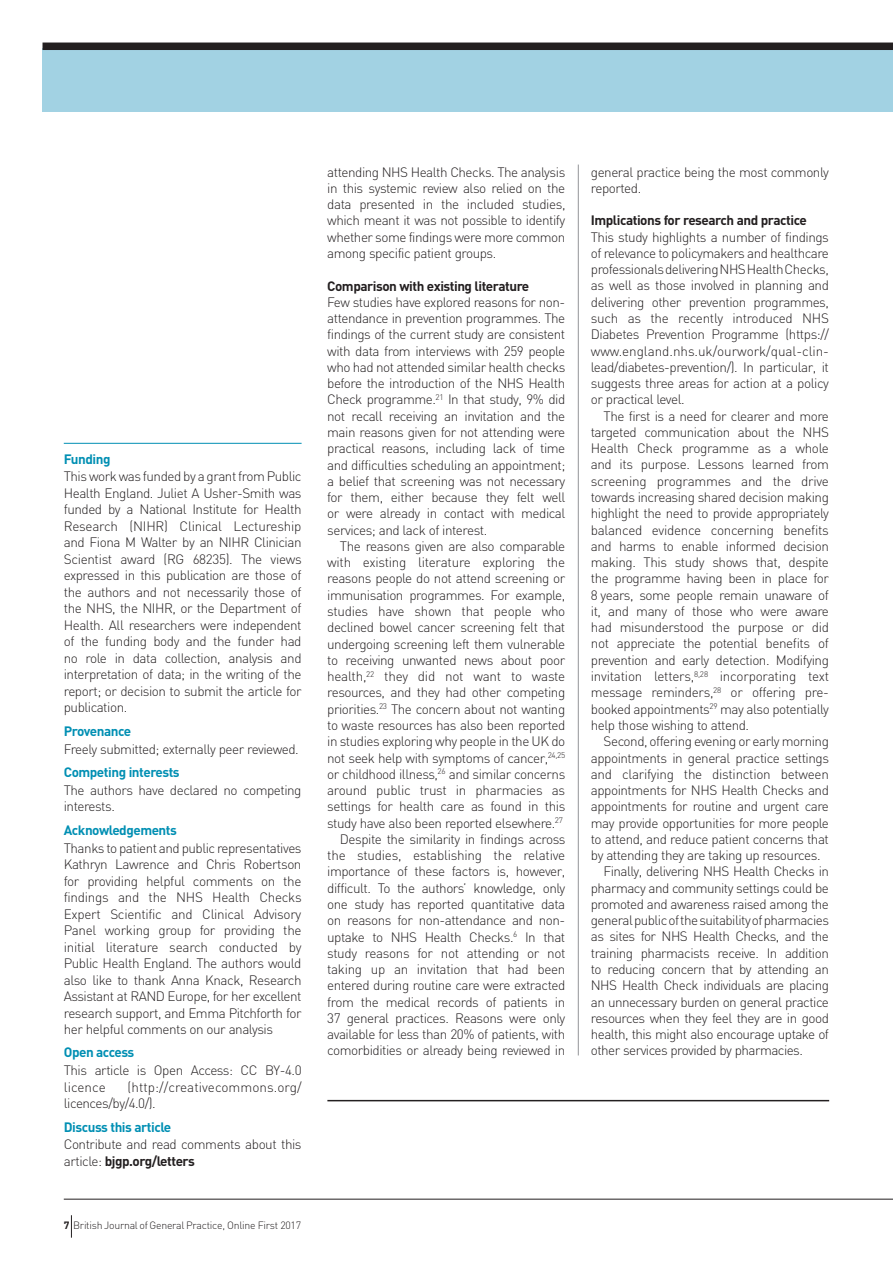
<style>
.page{position:relative;width:893px;height:1263px;background:#fff}
.page>*{position:absolute;margin:0;border:0;box-sizing:border-box;transform-origin:0 0}
.t1{font:300 13.5px/16.2px "DIN";letter-spacing:-.035em;color:#231f20;text-align:justify}
.t2{font:700 13.5px "DIN";letter-spacing:-.035em;color:#008fb3}
.t3{font:700 13.5px "DIN";letter-spacing:-.035em;color:#231f20}
.t4{font:300 13.5px/16.5px "DIN";letter-spacing:.005em;color:#231f20}
.t5{font:300 10.5px "DIN";letter-spacing:-.025em;color:#231f20}
.s1{font-weight:700}
</style>
<div class="page">
<div style="left:43px;top:48px;width:850px;height:64px;background:#a2d2e3"></div>
<div style="left:43px;top:43px;width:850px;height:7px;background:#231f20"></div>
<hr style="left:578px;top:165px;width:1px;height:890px;background:#939598">
<hr style="left:64px;top:443px;width:238px;height:1px;background:#008fb3">
<hr style="left:327px;top:1100px;width:502px;height:1px;background:#231f20">
<svg style="left:71px;top:1215px;width:1px;height:23px"></svg>
<hr style="left:64px;top:1199px;width:829px;height:1px;background:#231f20">
<p class="t2" style="left:64px;top:450px;width:48px">Funding</p>
<p class="t1" style="left:64px;top:468px;width:239px">This work was funded by a grant from Public Health England. Juliet A Usher-Smith was funded by a National Institute for Health Research (NIHR) Clinical Lectureship and Fiona M Walter by an NIHR Clinician Scientist award (RG 68235). The views expressed in this publication are those of the authors and not necessarily those of the NHS, the NIHR, or the Department of Health. All researchers were independent of the funding body and the funder had no role in data collection, analysis and interpretation of data; in the writing of the report; or decision to submit the article for publication.</p>
<p class="t2" style="left:64px;top:722px;width:69px">Provenance</p>
<p class="t1" style="left:64px;top:740px;width:237px">Freely submitted; externally peer reviewed.</p>
<p class="t2" style="left:64px;top:763px;width:117px">Competing interests</p>
<p class="t1" style="left:64px;top:782px;width:239px">The authors have declared no competing interests.</p>
<p class="t2" style="left:64px;top:821px;width:115px">Acknowledgements</p>
<p class="t1" style="left:64px;top:839px;width:239px">Thanks to patient and public representatives Kathryn Lawrence and Chris Robertson for providing helpful comments on the findings and the NHS Health Checks Expert Scientific and Clinical Advisory Panel working group for providing the initial literature search conducted by Public Health England. The authors would also like to thank Anna Knack, Research Assistant at RAND Europe, for her excellent research support, and Emma Pitchforth for her helpful comments on our analysis</p>
<p class="t2" style="left:64px;top:1044px;width:72px">Open access</p>
<p class="t1" style="left:64px;top:1062px;width:239px">This article is Open Access: CC BY-4.0 licence</p>
<p class="t4" style="left:64px;top:1078px;width:239px;text-indent:64px">(http://creativecommons.org/ licences/by/4.0/).</p>
<p class="t2" style="left:64px;top:1118px;width:109px">Discuss this article</p>
<p class="t1" style="left:64px;top:1136px;width:239px">Contribute and read comments about this article: <span class="s1">bjgp.org/letters</span></p>
<p class="t5" style="left:64px;top:1219px;width:239px"><span class="s1">7</span> British Journal of General Practice, Online First 2017</p>
<p class="t1" style="left:327px;top:164px;width:240px">attending NHS Health Checks. The analysis in this systemic review also relied on the data presented in the included studies, which meant it was not possible to identify whether some findings were more common among specific patient groups.</p>
<p class="t3" style="left:327px;top:277px;width:204px">Comparison with existing literature</p>
<p class="t1" style="left:327px;top:294px;width:240px">Few studies have explored reasons for non&shy;attendance in prevention programmes. The findings of the current study are consistent with data from interviews with 259 people who had not attended similar health checks before the introduction of the NHS Health Check programme.<sup>21</sup> In that study, 9% did not recall receiving an invitation and the main reasons given for not attending were practical reasons, including lack of time and difficulties scheduling an appointment; a belief that screening was not necessary for them, either because they felt well or were already in contact with medical services; and lack of interest.</p>
<p class="t1" style="left:327px;top:538px;width:240px;text-align:right">The reasons given are also comparable with existing literature exploring the reasons people do not attend screening or immunisation programmes. For example, studies have shown that people who declined bowel cancer screening felt that undergoing screening left them vulnerable to receiving unwanted news about poor health,<sup>22</sup> they did not want to waste resources, and they had other competing priorities.<sup>23</sup> The concern about not wanting to waste resources has also been reported in studies exploring why people in the UK do not seek help with symptoms of cancer,<sup>24,25 </sup>or childhood illness,<sup>26</sup> and similar concerns around public trust in pharmacies as settings for health care as found in this study have also been reported elsewhere.<sup>27<br></sup>Despite the similarity in findings across the studies, establishing the relative importance of these factors is, however, difficult. To the authors’ knowledge, only one study has reported quantitative data on reasons for non-attendance and non&shy;uptake to NHS Health Checks.<sup>6</sup> In that study reasons for not attending or not taking up an invitation that had been entered during routine care were extracted from the medical records of patients in 37 general practices. Reasons were only available for less than 20% of patients, with comorbidities or already being reviewed in</p>
<p class="t1" style="left:591px;top:163px;width:240px">general practice being the most commonly reported.</p>
<p class="t3" style="left:591px;top:212px;width:217px">Implications for research and practice</p>
<p class="t1" style="left:591px;top:229px;width:240px">This study highlights a number of findings of relevance to policymakers and healthcare professionals delivering NHS Health Checks, as well as those involved in planning and delivering other prevention programmes, such as the recently introduced NHS Diabetes Prevention Programme (https:// www.england.nhs.uk/ourwork/qual-clin&shy;lead/diabetes-prevention/). In particular, it suggests three areas for action at a policy or practical level.</p>
<p class="t1" style="left:591px;top:407px;width:240px;text-indent:13px">The first is a need for clearer and more targeted communication about the NHS Health Check programme as a whole and its purpose. Lessons learned from screening programmes and the drive towards increasing shared decision making highlight the need to provide appropriately balanced evidence concerning benefits and harms to enable informed decision making. This study shows that, despite the programme having been in place for 8 years, some people remain unaware of it, and many of those who were aware had misunderstood the purpose or did not appreciate the potential benefits of prevention and early detection. Modifying invitation letters,<sup>8,28</sup> incorporating text message reminders,<sup>28</sup> or offering pre&shy;booked appointments<sup>29</sup> may also potentially help those wishing to attend.</p>
<p class="t1" style="left:604px;top:733px;width:227px">Second, offering evening or early morning</p>
<p class="t1" style="left:591px;top:749px;width:240px">appointments in general practice settings</p>
<p class="t1" style="left:591px;top:766px;width:240px">and clarifying the distinction between</p>
<p class="t1" style="left:591px;top:782px;width:240px">appointments for NHS Health Checks and</p>
<p class="t1" style="left:591px;top:798px;width:240px">appointments for routine and urgent care</p>
<p class="t1" style="left:591px;top:814px;width:240px">may provide opportunities for more people</p>
<p class="t1" style="left:591px;top:831px;width:240px">to attend, and reduce patient concerns that</p>
<p class="t1" style="left:591px;top:847px;width:231px">by attending they are taking up resources.</p>
<p class="t1" style="left:604px;top:863px;width:227px">Finally, delivering NHS Health Checks in</p>
<p class="t1" style="left:591px;top:879px;width:240px">pharmacy and community settings could be</p>
<p class="t1" style="left:591px;top:896px;width:240px">promoted and awareness raised among the</p>
<p class="t1" style="left:591px;top:912px;width:240px">general public of the suitability of pharmacies</p>
<p class="t1" style="left:591px;top:928px;width:240px">as sites for NHS Health Checks, and the</p>
<p class="t1" style="left:591px;top:945px;width:240px">training pharmacists receive. In addition</p>
<p class="t1" style="left:591px;top:961px;width:240px">to reducing concern that by attending an</p>
<p class="t1" style="left:591px;top:977px;width:240px">NHS Health Check individuals are placing</p>
<p class="t1" style="left:591px;top:993px;width:240px">an unnecessary burden on general practice</p>
<p class="t1" style="left:591px;top:1010px;width:240px">resources when they feel they are in good</p>
<p class="t1" style="left:591px;top:1026px;width:240px">health, this might also encourage uptake of</p>
<p class="t1" style="left:591px;top:1042px;width:214px">other services provided by pharmacies.</p>
</div>
